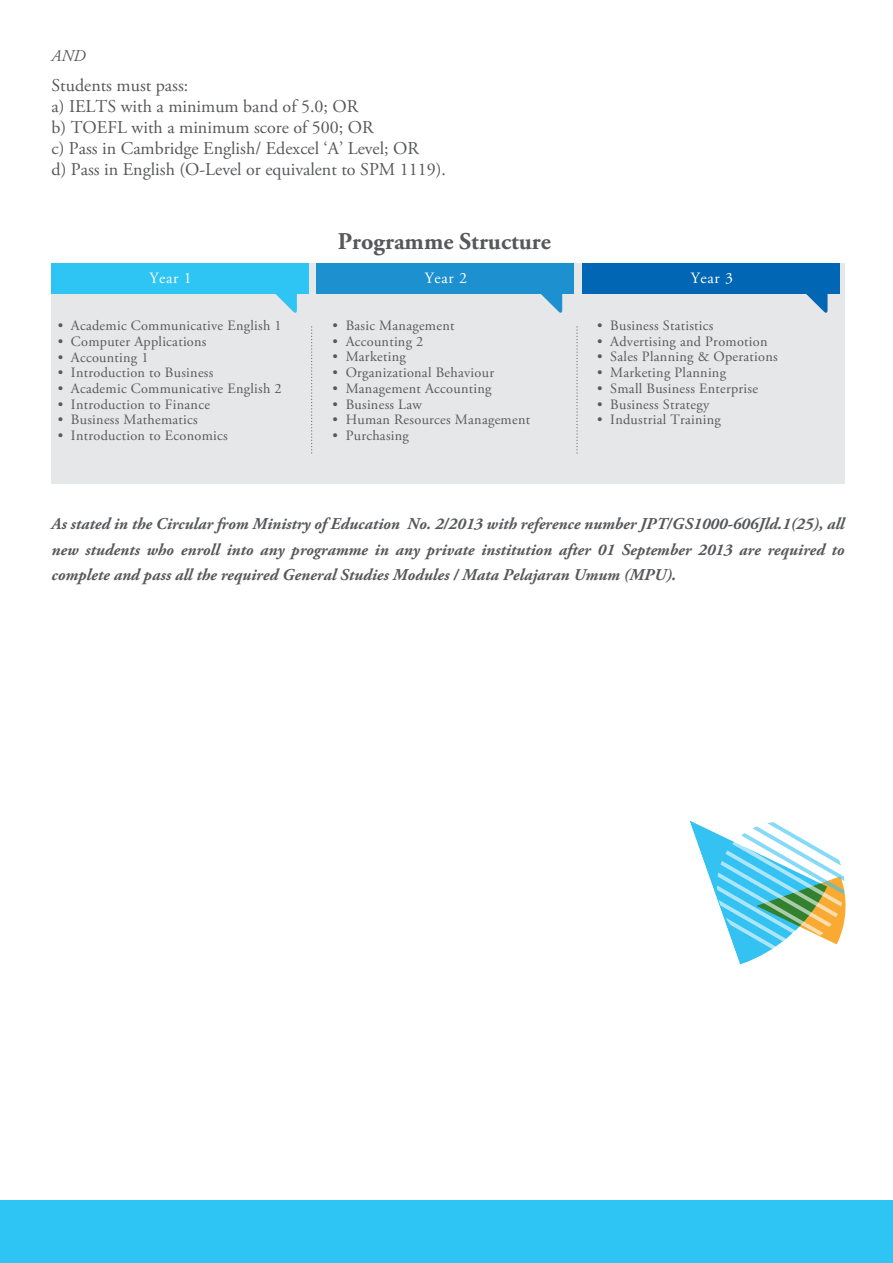
<style>
.page{position:relative;width:893px;height:1263px;background:#fff}
.page>*{position:absolute;margin:0;border:0;box-sizing:border-box;transform-origin:0 0}
.t1{font:700 24px "Adobe Garamond Pro";color:#57585a}
.t2{font:18px/21px "Adobe Garamond Pro";color:#57585a}
.t3{font:italic 700 16.5px/25.5px "Adobe Garamond Pro";color:#57585a;text-align:justify}
.t4{font:italic 16.5px "Adobe Garamond Pro";color:#57585a}
.t5{font:15.75px "Adobe Garamond Pro";letter-spacing:.04em;color:#fff}
.t6{font:14.25px "Adobe Garamond Pro";letter-spacing:.02em;color:#58595b}
</style>
<div class="page">
<div style="left:52px;top:263px;width:265px;height:221px;background:#e6e7e9"></div>
<div style="left:313px;top:263px;width:266px;height:221px;background:#e6e7e9"></div>
<div style="left:579px;top:263px;width:265px;height:221px;background:#e6e7e9"></div>
<div style="left:52px;top:263px;width:257px;height:30px;background:#2ec4f3"></div>
<svg style="left:274px;top:293px;width:23px;height:20px"></svg>
<div style="left:317px;top:263px;width:257px;height:30px;background:#1d90d0"></div>
<svg style="left:540px;top:293px;width:22px;height:20px"></svg>
<div style="left:582px;top:263px;width:257px;height:30px;background:#0166b3"></div>
<svg style="left:805px;top:293px;width:22px;height:20px"></svg>
<svg style="left:311px;top:326px;width:1px;height:127px"></svg>
<svg style="left:576px;top:326px;width:2px;height:127px"></svg>
<svg style="left:690px;top:820px;width:156px;height:144px"></svg>
<div style="left:0;top:1200px;width:893px;height:63px;background:#2ec4f3"></div>
<p class="t4" style="left:52px;top:46px;width:36px">AND</p>
<p class="t2" style="left:52px;top:76px;width:396px">Students must pass:<br>a) IELTS with a minimum band of 5.0; OR<br>b) TOEFL with a minimum score of 500; OR<br>c) Pass in Cambridge English/ Edexcel ‘A’ Level; OR<br>d) Pass in English (O-Level or equivalent to SPM 1119).</p>
<h1 class="t1" style="left:338px;top:228px;width:214px">Programme Structure</h1>
<p class="t5" style="left:149px;top:268px;width:44px">Year 1</p>
<p class="t5" style="left:425px;top:268px;width:44px">Year 2</p>
<p class="t6" style="left:58px;top:317px;width:225px">• Academic Communicative English 1</p>
<p class="t6" style="left:58px;top:333px;width:150px">• Computer Applications</p>
<p class="t6" style="left:58px;top:348px;width:92px">• Accounting 1</p>
<p class="t6" style="left:58px;top:364px;width:157px">• Introduction to Business</p>
<p class="t6" style="left:58px;top:380px;width:225px">• Academic Communicative English 2</p>
<p class="t6" style="left:58px;top:396px;width:154px">• Introduction to Finance</p>
<p class="t6" style="left:58px;top:411px;width:141px">• Business Mathematics</p>
<p class="t6" style="left:58px;top:427px;width:171px">• Introduction to Economics</p>
<p class="t6" style="left:333px;top:317px;width:123px">• Basic Management</p>
<p class="t6" style="left:333px;top:333px;width:92px">• Accounting 2</p>
<p class="t6" style="left:333px;top:348px;width:75px">• Marketing</p>
<p class="t6" style="left:333px;top:364px;width:163px">• Organizational Behaviour</p>
<p class="t6" style="left:333px;top:380px;width:160px">• Management Accounting</p>
<p class="t6" style="left:333px;top:396px;width:91px">• Business Law</p>
<p class="t6" style="left:333px;top:411px;width:199px">• Human Resources Management</p>
<p class="t6" style="left:333px;top:427px;width:78px">• Purchasing</p>
<p class="t5" style="left:691px;top:268px;width:44px">Year 3</p>
<p class="t6" style="left:597px;top:317px;width:118px">• Business Statistics</p>
<p class="t6" style="left:597px;top:333px;width:172px">• Advertising and Promotion</p>
<p class="t6" style="left:597px;top:348px;width:182px">• Sales Planning &amp; Operations</p>
<p class="t6" style="left:597px;top:364px;width:130px">• Marketing Planning</p>
<p class="t6" style="left:597px;top:380px;width:162px">• Small Business Enterprise</p>
<p class="t6" style="left:597px;top:396px;width:114px">• Business Strategy</p>
<p class="t6" style="left:597px;top:411px;width:125px">• Industrial Training</p>
<p class="t3" style="left:52px;top:512px;width:795px">As stated in the Circular from Ministry of Education No. 2/2013 with reference number JPT/GS1000-606Jld.1(25), all new students who enroll into any programme in any private institution after 01 September 2013 are required to complete and pass all the required General Studies Modules / Mata Pelajaran Umum (MPU).</p>
</div>
